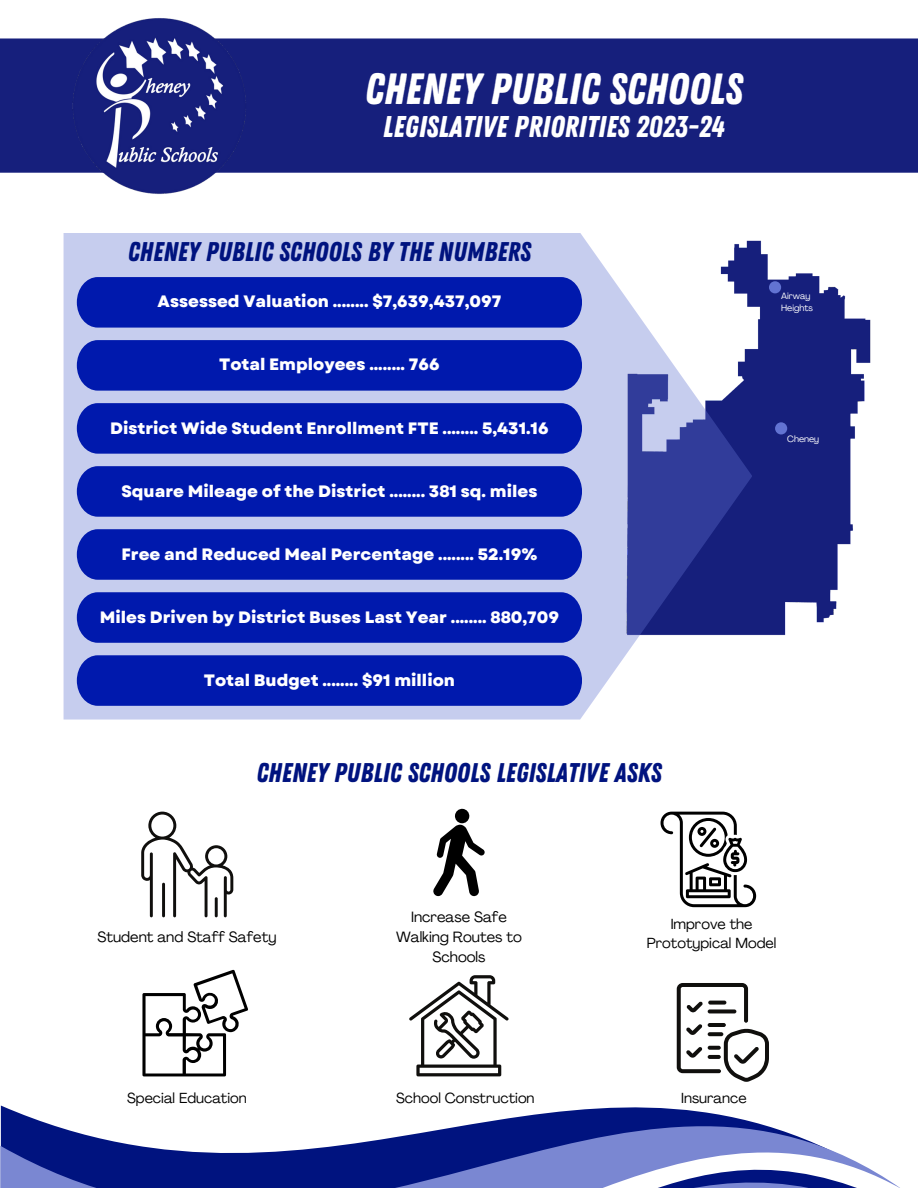
<style>
.page{position:relative;width:918px;height:1188px;background:#fff}
.page>*{position:absolute;margin:0;border:0;box-sizing:border-box;transform-origin:0 0}
.t1{font:43.65px "Zing Rust Base";color:#fff}
.t2{font:30px "Zing Rust Base";color:#fff}
.t3{font:27px "Zing Rust Base";color:#00137f}
.t4{font:800 16.5px "Garet";color:#fff}
.t5{font:14.7px/20.2px "Agrandir";color:#000;text-align:center}
.t6{font:14.4px/19.8px "Agrandir";color:#000;text-align:center}
.t7{font:9px "Agrandir";color:#fff}
</style>
<div class="page">
<div style="left:0;top:38px;width:918px;height:135px;background:#161f7c"></div>
<img style="left:72px;top:18px;width:176px;height:176px">
<img style="left:752px;top:240px;width:119px;height:396px">
<svg style="left:64px;top:233px;width:688px;height:487px;fill:#c6cdee"></svg>
<div style="left:77px;top:277px;width:505px;height:51px;background:#0019ad"></div>
<div style="left:77px;top:340px;width:505px;height:51px;background:#0019ad"></div>
<div style="left:77px;top:466px;width:505px;height:51px;background:#0019ad"></div>
<div style="left:77px;top:529px;width:505px;height:51px;background:#0019ad"></div>
<div style="left:77px;top:592px;width:505px;height:51px;background:#0019ad"></div>
<div style="left:77px;top:655px;width:505px;height:51px;background:#0019ad"></div>
<div style="left:77px;top:403px;width:505px;height:51px;background:#0019ad"></div>
<div style="left:775px;top:422px;width:12px;height:12px;background:#6273d2;border-radius:50%"></div>
<div style="left:769px;top:281px;width:12px;height:12px;background:#6273d2;border-radius:50%"></div>
<svg style="left:0;top:990px;width:677px;height:198px"></svg>
<svg style="left:318px;top:1092px;width:582px;height:96px"></svg>
<div style="left:455px;top:809px;width:15px;height:15px;background:#000;border-radius:50%"></div>
<svg style="left:433px;top:825px;width:52px;height:71px"></svg>
<svg style="left:409px;top:975px;width:100px;height:101px"></svg>
<svg style="left:677px;top:983px;width:92px;height:99px"></svg>
<svg style="left:661px;top:812px;width:95px;height:95px"></svg>
<svg style="left:142px;top:970px;width:106px;height:106px"></svg>
<svg style="left:141px;top:812px;width:92px;height:105px"></svg>
<p class="t1" style="left:365px;top:64px;width:379px">CHENEY PUBLIC SCHOOLS</p>
<p class="t2" style="left:383px;top:109px;width:343px">LEGISLATIVE PRIORITIES 2023-24</p>
<p class="t3" style="left:128px;top:235px;width:405px">CHENEY PUBLIC SCHOOLS BY THE NUMBERS</p>
<p class="t4" style="left:158px;top:290px;width:345px">Assessed Valuation ........ $7,639,437,097</p>
<p class="t4" style="left:219px;top:353px;width:222px">Total Employees ........ 766</p>
<p class="t4" style="left:110px;top:416px;width:440px">District Wide Student Enrollment FTE ........ 5,431.16</p>
<p class="t4" style="left:121px;top:479px;width:418px">Square Mileage of the District ........ 381 sq. miles</p>
<p class="t4" style="left:121px;top:542px;width:417px">Free and Reduced Meal Percentage ........ 52.19%</p>
<p class="t4" style="left:100px;top:605px;width:461px">Miles Driven by District Buses Last Year ........ 880,709</p>
<p class="t4" style="left:204px;top:668px;width:253px">Total Budget ........ $91 million</p>
<p class="t3" style="left:256px;top:757px;width:407px">CHENEY PUBLIC SCHOOLS LEGISLATIVE ASKS</p>
<p class="t7" style="left:781px;top:292px;width:31px">Airway</p>
<p class="t7" style="left:781px;top:304px;width:33px">Heights</p>
<p class="t7" style="left:787px;top:435px;width:34px">Cheney</p>
<p class="t5" style="left:98px;top:928px;width:180px">Student and Staff Safety</p>
<p class="t5" style="left:396px;top:908px;width:127px">Increase Safe<br>Walking Routes to<br>Schools</p>
<p class="t6" style="left:647px;top:915px;width:131px">Improve the<br>Prototypical Model</p>
<p class="t6" style="left:127px;top:1089px;width:121px">Special Education</p>
<p class="t6" style="left:396px;top:1089px;width:140px">School Construction</p>
<p class="t6" style="left:681px;top:1089px;width:67px">Insurance</p>
</div>
